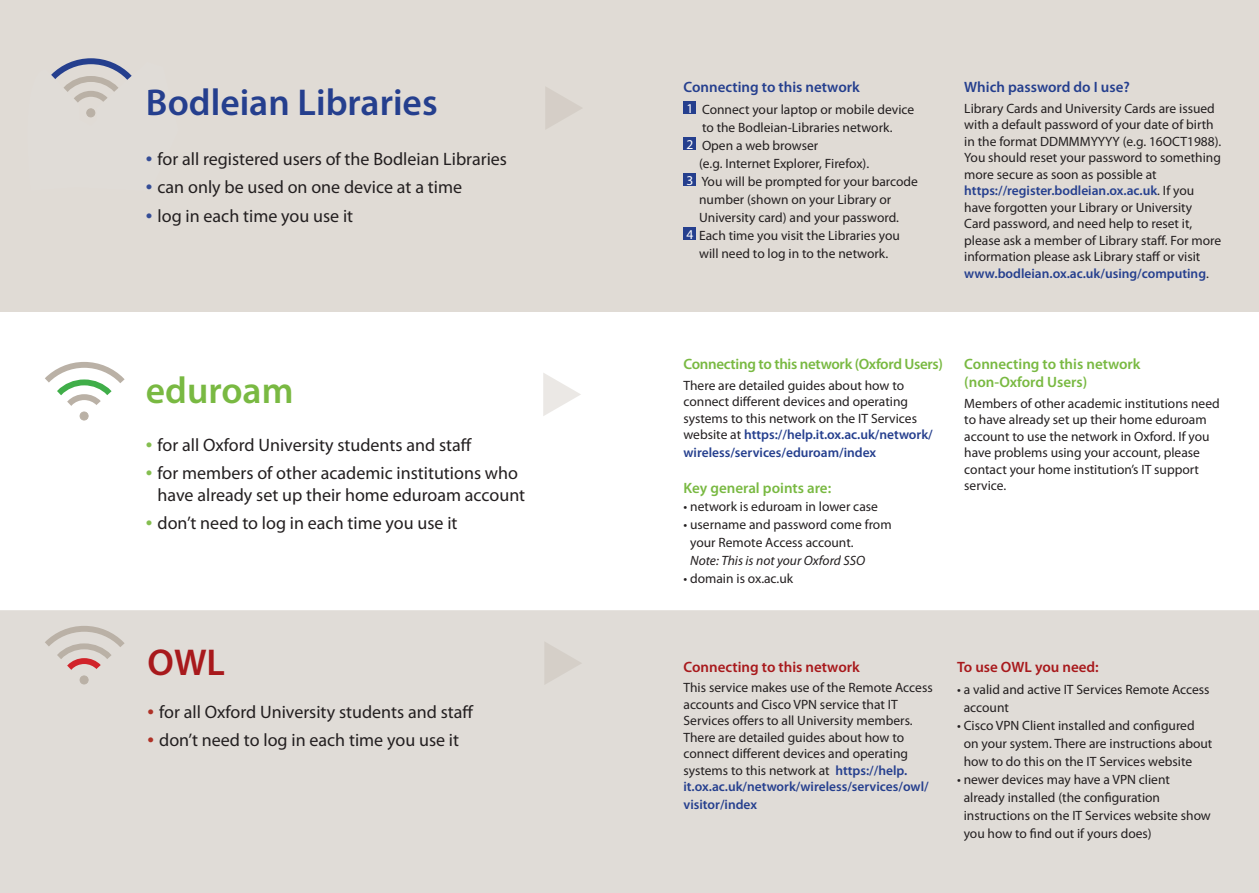
<style>
.page{position:relative;width:1259px;height:893px;background:#fff}
.page>*{position:absolute;margin:0;border:0;box-sizing:border-box;transform-origin:0 0}
.t1{font:600 37.5px "Myriad Pro";color:#253f8e}
.t2{font:600 37.5px "Myriad Pro";color:#79b942}
.t3{font:600 37.5px "Myriad Pro";color:#a8191c}
.t4{font:18px/21.6px "Myriad Pro";color:#231f20}
.t5{font:600 15px/18px "Myriad Pro";letter-spacing:-.005em;color:#79b942}
.t6{font:600 15px "Myriad Pro";color:#253f8e}
.t7{font:600 15px "Myriad Pro";color:#a8191c}
.t8{font:13.5px/16.5px "Myriad Pro";color:#231f20}
.t9{font:600 13.5px "Myriad Pro";color:#253f8e}
.t10{font:13.5px "Myriad Pro";color:#fff}
.s1{font-size:23.55px;color:#354d96}
.s2{font-size:23.55px;color:#85be50}
.s3{font-size:23.55px;color:#af3227}
.s4{color:#fff}
.s5{font-weight:600;color:#253f8e}
.s6{font-style:italic}
</style>
<div class="page">
<div style="left:0;top:0;width:1259px;height:311px;background:#e0dbd5"></div>
<div style="left:0;top:610px;width:1259px;height:283px;background:#e0dcd7"></div>
<svg style="left:51px;top:62px;width:81px;height:56px"></svg>
<svg style="left:45px;top:365px;width:80px;height:56px"></svg>
<div style="left:11px;top:629px;width:160px;height:129px;background:#e0dcd7"></div>
<div style="left:683px;top:102px;width:13px;height:12px;background:#253f8e"></div>
<div style="left:683px;top:138px;width:13px;height:12px;background:#253f8e"></div>
<div style="left:683px;top:174px;width:13px;height:12px;background:#253f8e"></div>
<div style="left:683px;top:228px;width:13px;height:12px;background:#253f8e"></div>
<p class="t1" style="left:146px;top:81px;width:293px">Bodleian Libraries</p>
<p class="t4" style="left:146px;top:149px;width:362px"><span class="s1">•</span> for all registered users of the Bodleian Libraries</p>
<p class="t4" style="left:146px;top:177px;width:317px"><span class="s1">•</span> can only be used on one device at a time</p>
<p class="t4" style="left:146px;top:205px;width:209px"><span class="s1">•</span> log in each time you use it</p>
<p class="t2" style="left:146px;top:369px;width:149px">eduroam</p>
<p class="t4" style="left:146px;top:434px;width:327px"><span class="s2">•</span> for all Oxford University students and staff</p>
<p class="t4" style="left:158px;top:463px;width:369px;text-indent:-12px"><span class="s2">•</span> for members of other academic institutions who have already set up their home eduroam account</p>
<p class="t4" style="left:146px;top:512px;width:313px"><span class="s2">•</span> don’t need to log in each time you use it</p>
<p class="t3" style="left:148px;top:641px;width:79px">OWL</p>
<p class="t4" style="left:148px;top:702px;width:327px"><span class="s3">•</span> for all Oxford University students and staff</p>
<p class="t4" style="left:148px;top:730px;width:313px"><span class="s3">•</span> don’t need to log in each time you use it</p>
<p class="t6" style="left:683px;top:79px;width:178px">Connecting to this network</p>
<p class="t10" style="left:686px;top:101px;width:8px">1</p>
<p class="t8" style="left:702px;top:101px;width:214px;line-height:18px">Connect your laptop or mobile device to the Bodleian-Libraries network.</p>
<p class="t10" style="left:686px;top:137px;width:8px">2</p>
<p class="t8" style="left:699px;top:137px;width:172px;line-height:18px">Open a web browser<br>(e.g. Internet Explorer, Firefox).</p>
<p class="t10" style="left:686px;top:173px;width:8px">3</p>
<p class="t8" style="left:699px;top:173px;width:220px;line-height:18px">You will be prompted for your barcode number (shown on your Library or<br>University card) and your password.</p>
<p class="t8" style="left:686px;top:228px;width:215px"><span class="s4">4</span> Each time you visit the Libraries you</p>
<p class="t8" style="left:699px;top:246px;width:191px">will need to log in to the network.</p>
<p class="t6" style="left:964px;top:79px;width:167px">Which password do I use?</p>
<p class="t8" style="left:964px;top:100px;width:259px">Library Cards and University Cards are issued with a default password of your date of birth in the format DDMMMYYYY (e.g. 16OCT1988).<br>You should reset your password to something more secure as soon as possible at <span class="s5">https://register.bodleian.ox.ac.uk</span>. If you have forgotten your Library or University Card password, and need help to reset it, please ask a member of Library staff. For more information please ask Library staff or visit <span class="s5">www.bodleian.ox.ac.uk/using/computing</span>.</p>
<p class="t5" style="left:683px;top:355px;width:261px">Connecting to this network (Oxford Users)</p>
<p class="t8" style="left:683px;top:377px;width:251px">There are detailed guides about how to connect different devices and operating systems to this network on the IT Services website at <span class="s5">https://help.it.ox.ac.uk/network/</span></p>
<p class="t9" style="left:683px;top:445px;width:194px">wireless/services/eduroam/index</p>
<p class="t5" style="left:683px;top:479px;width:149px">Key general points are:</p>
<p class="t8" style="left:683px;top:499px;width:196px">• network is eduroam in lower case</p>
<p class="t8" style="left:690px;top:516px;width:203px;line-height:18px;text-indent:-7px">• username and password come from your Remote Access account.<br><span class="s6">Note: This is not your Oxford SSO</span></p>
<p class="t8" style="left:683px;top:571px;width:111px">• domain is ox.ac.uk</p>
<p class="t5" style="left:964px;top:355px;width:178px">Connecting to this network (non-Oxford Users)</p>
<p class="t8" style="left:964px;top:395px;width:257px">Members of other academic institutions need to have already set up their home eduroam account to use the network in Oxford. If you have problems using your account, please contact your home institution’s IT support service.</p>
<p class="t7" style="left:683px;top:658px;width:178px">Connecting to this network</p>
<p class="t8" style="left:683px;top:680px;width:251px">This service makes use of the Remote Access accounts and Cisco VPN service that IT Services offers to all University members.<br>There are detailed guides about how to connect different devices and operating systems to this network at <span class="s5">https://help. it.ox.ac.uk/network/wireless/services/owl/</span></p>
<p class="t9" style="left:683px;top:797px;width:75px">visitor/index</p>
<p class="t7" style="left:957px;top:658px;width:143px">To use OWL you need:</p>
<p class="t8" style="left:963px;top:681px;width:247px;line-height:18px;text-indent:-7px">• a valid and active IT Services Remote Access account</p>
<p class="t8" style="left:963px;top:717px;width:250px;line-height:18px;text-indent:-7px">• Cisco VPN Client installed and configured on your system. There are instructions about how to do this on the IT Services website</p>
<p class="t8" style="left:963px;top:771px;width:249px;line-height:18px;text-indent:-7px">• newer devices may have a VPN client already installed (the configuration instructions on the IT Services website show you how to find out if yours does)</p>
</div>
